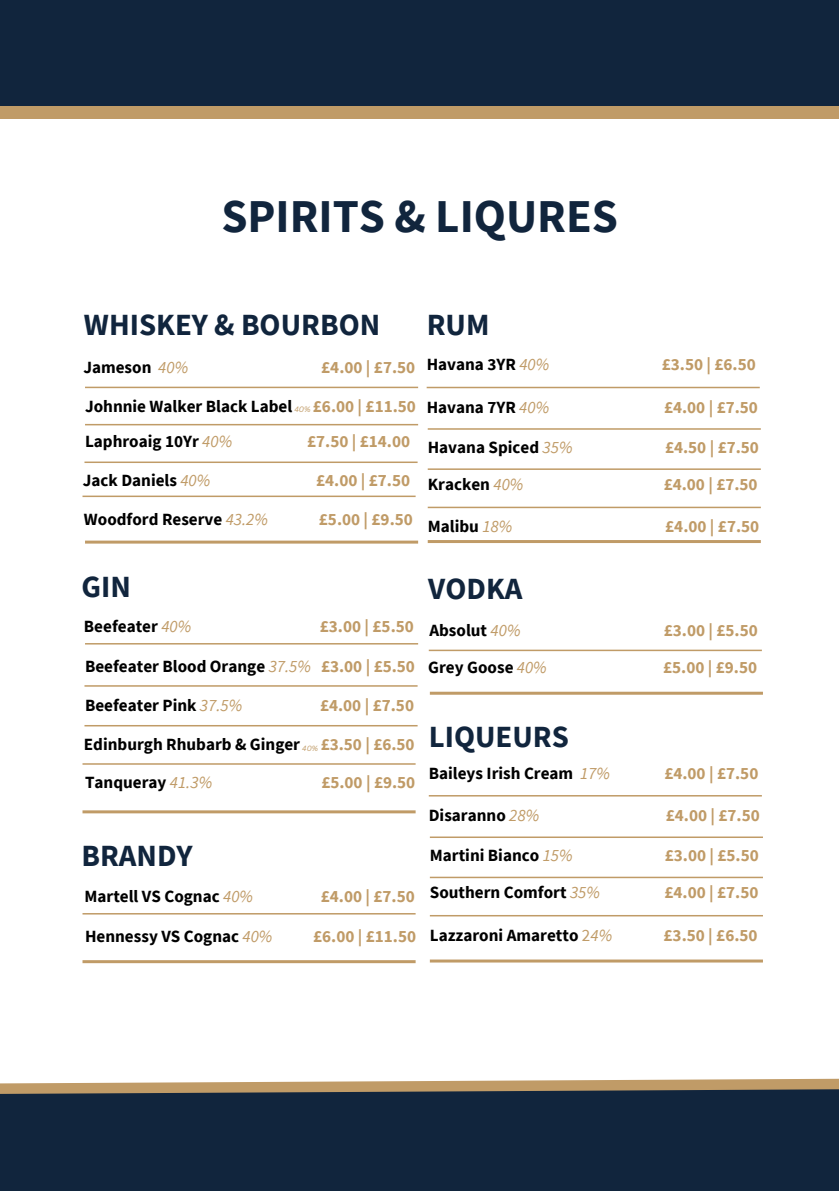
<style>
.page{position:relative;width:839px;height:1191px;background:#fff}
.page>*{position:absolute;margin:0;border:0;box-sizing:border-box;transform-origin:0 0}
.t1{font:700 47px "Source Sans Pro";color:#11253d}
.t2{font:700 30.8px "Source Sans Pro";color:#11253d}
.t3{font:700 17.2px "Source Sans Pro";color:#000}
.t4{font:700 17.2px "Source Sans Pro";color:#c09b67}
.t5{font:700 17px "Source Sans Pro";color:#000}
.t6{font:700 17px "Source Sans Pro";color:#c09b67}
.t7{font:italic 7.6px "Canva Sans";color:#c09b67}
.t8{font:italic 7.4px "Canva Sans";color:#c09b67}
.s1{font-weight:400;font-style:italic;color:#c09b67}
.s2{color:#c09b67}
.s3{font-weight:400;color:#c09b67}
</style>
<div class="page">
<div style="left:0;top:1089px;width:838px;height:102px;background:#11253d"></div>
<svg style="left:0;top:1078px;width:838px;height:16px"></svg>
<hr style="left:85px;top:387px;width:333px;height:1px;background:#c09b67">
<hr style="left:82px;top:496px;width:333px;height:1px;background:#c09b67">
<hr style="left:85px;top:643px;width:333px;height:2px;background:#c09b67">
<hr style="left:84px;top:685px;width:333px;height:2px;background:#c09b67">
<div style="left:0;top:0;width:838px;height:114px;background:#11253d"></div>
<div style="left:0;top:106px;width:838px;height:12px;background:#c09b67"></div>
<hr style="left:85px;top:424px;width:333px;height:1px;background:#c09b67">
<hr style="left:82px;top:763px;width:333px;height:2px;background:#c09b67">
<hr style="left:84px;top:725px;width:333px;height:1px;background:#c09b67">
<hr style="left:84px;top:462px;width:333px;height:1px;background:#c09b67">
<hr style="left:429px;top:650px;width:332px;height:1px;background:#c09b67">
<hr style="left:85px;top:541px;width:333px;height:3px;background:#c09b67">
<hr style="left:82px;top:810px;width:333px;height:3px;background:#c09b67">
<hr style="left:426px;top:387px;width:333px;height:1px;background:#c09b67">
<hr style="left:427px;top:428px;width:333px;height:2px;background:#c09b67">
<hr style="left:427px;top:507px;width:333px;height:1px;background:#c09b67">
<hr style="left:427px;top:468px;width:333px;height:2px;background:#c09b67">
<hr style="left:427px;top:540px;width:333px;height:3px;background:#c09b67">
<hr style="left:82px;top:913px;width:333px;height:2px;background:#c09b67">
<hr style="left:82px;top:960px;width:333px;height:3px;background:#c09b67">
<hr style="left:429px;top:795px;width:332px;height:2px;background:#c09b67">
<hr style="left:430px;top:837px;width:333px;height:1px;background:#c09b67">
<hr style="left:430px;top:915px;width:333px;height:1px;background:#c09b67">
<hr style="left:430px;top:877px;width:333px;height:1px;background:#c09b67">
<hr style="left:430px;top:960px;width:333px;height:3px;background:#c09b67">
<hr style="left:430px;top:692px;width:333px;height:3px;background:#c09b67">
<h4 class="t1" style="left:221px;top:185px;width:398px">SPIRITS &amp; LIQURES</h4>
<h1 class="t2" style="left:84px;top:305px;width:298px">WHISKEY &amp; BOURBON</h1>
<h4 class="t5" style="left:83px;top:356px;width:106px">Jameson <span class="s1">40%</span></h4>
<h4 class="t6" style="left:321px;top:356px;width:95px">£4.00 | £7.50</h4>
<h4 class="t3" style="left:85px;top:395px;width:332px">Johnnie Walker Black Label <span class="s2">£6.00 | £11.50</span></h4>
<p class="t7" style="left:294px;top:404px;width:18px">40%</p>
<p class="t3" style="left:85px;top:430px;width:149px">Laphroaig 10Yr <span class="s1">40%</span></p>
<p class="t4" style="left:307px;top:430px;width:104px">£7.50 | £14.00</p>
<h2 class="t3" style="left:83px;top:469px;width:129px">Jack Daniels <span class="s1">40%</span></h2>
<h2 class="t4" style="left:316px;top:469px;width:95px">£4.00 | £7.50</h2>
<p class="t5" style="left:84px;top:509px;width:185px">Woodford Reserve <span class="s1">43.2%</span></p>
<p class="t6" style="left:319px;top:509px;width:95px">£5.00 | £9.50</p>
<h4 class="t2" style="left:426px;top:305px;width:64px">RUM</h4>
<p class="t3" style="left:426px;top:353px;width:124px">Havana 3YR <span class="s1">40%</span></p>
<p class="t4" style="left:661px;top:353px;width:95px">£3.50 | £6.50</p>
<h4 class="t5" style="left:426px;top:397px;width:124px">Havana 7YR <span class="s1">40%</span></h4>
<h4 class="t6" style="left:664px;top:397px;width:95px">£4.00 | £7.50</h4>
<p class="t3" style="left:427px;top:436px;width:146px">Havana Spiced <span class="s1">35%</span></p>
<p class="t4" style="left:665px;top:436px;width:95px">£4.50 | £7.50</p>
<p class="t3" style="left:427px;top:473px;width:97px">Kracken <span class="s1">40%</span></p>
<p class="t4" style="left:663px;top:473px;width:95px">£4.00 | £7.50</p>
<h3 class="t3" style="left:427px;top:515px;width:86px">Malibu <span class="s1">18%</span></h3>
<h3 class="t4" style="left:665px;top:515px;width:95px">£4.00 | £7.50</h3>
<p class="t2" style="left:81px;top:566px;width:51px">GIN</p>
<h4 class="t2" style="left:428px;top:569px;width:96px">VODKA</h4>
<p class="t5" style="left:84px;top:616px;width:109px">Beefeater <span class="s1">40%</span></p>
<p class="t6" style="left:320px;top:616px;width:95px">£3.00 | £5.50</p>
<h2 class="t3" style="left:85px;top:655px;width:331px">Beefeater Blood Orange <span class="s1">37.5%</span> <span class="s2">£3.00 | £5.50</span></h2>
<h4 class="t3" style="left:85px;top:694px;width:159px">Beefeater Pink <span class="s1">37.5%</span></h4>
<h4 class="t4" style="left:320px;top:694px;width:95px">£4.00 | £7.50</h4>
<h4 class="t5" style="left:84px;top:733px;width:332px">Edinburgh Rhubarb &amp; Ginger <span class="s2">£3.50 | £6.50</span></h4>
<h4 class="t8" style="left:302px;top:743px;width:17px">40%</h4>
<p class="t3" style="left:85px;top:771px;width:129px">Tanqueray <span class="s1">41.3%</span></p>
<p class="t4" style="left:321px;top:771px;width:95px">£5.00 | £9.50</p>
<h4 class="t2" style="left:81px;top:836px;width:113px">BRANDY</h4>
<p class="t5" style="left:84px;top:885px;width:170px">Martell VS Cognac <span class="s1">40%</span></p>
<p class="t6" style="left:321px;top:885px;width:95px">£4.00 | £7.50</p>
<p class="t5" style="left:85px;top:925px;width:189px">Hennessy VS Cognac <span class="s1">40%</span></p>
<p class="t6" style="left:313px;top:925px;width:104px">£6.00 | £11.50</p>
<p class="t3" style="left:429px;top:619px;width:93px">Absolut <span class="s1">40%</span></p>
<p class="t4" style="left:663px;top:619px;width:95px">£3.00 | £5.50</p>
<h3 class="t3" style="left:428px;top:656px;width:120px">Grey Goose <span class="s1">40%</span></h3>
<h3 class="t4" style="left:663px;top:656px;width:95px">£5.00 | £9.50</h3>
<h4 class="t2" style="left:429px;top:717px;width:142px">LIQUEURS</h4>
<p class="t3" style="left:429px;top:762px;width:183px">Baileys Irish Cream <span class="s1">17%</span></p>
<h2 class="t4" style="left:664px;top:762px;width:95px">£4.00 | £7.50</h2>
<h4 class="t3" style="left:429px;top:804px;width:112px">Disaranno <span class="s1">28%</span></h4>
<h4 class="t4" style="left:665px;top:804px;width:95px">£4.00 | £7.50</h4>
<p class="t3" style="left:430px;top:844px;width:144px">Martini Bianco <span class="s1">15%</span></p>
<p class="t4" style="left:664px;top:844px;width:95px">£3.00 | £5.50</p>
<p class="t3" style="left:430px;top:882px;width:172px">Southern Comfort <span class="s1">35%</span></p>
<p class="t4" style="left:664px;top:882px;width:95px">£4.00 | £7.50</p>
<h2 class="t3" style="left:430px;top:924px;width:184px">Lazzaroni Amaretto <span class="s3">2</span><span class="s1">4%</span></h2>
<h2 class="t4" style="left:663px;top:924px;width:95px">£3.50 | £6.50</h2>
</div>
